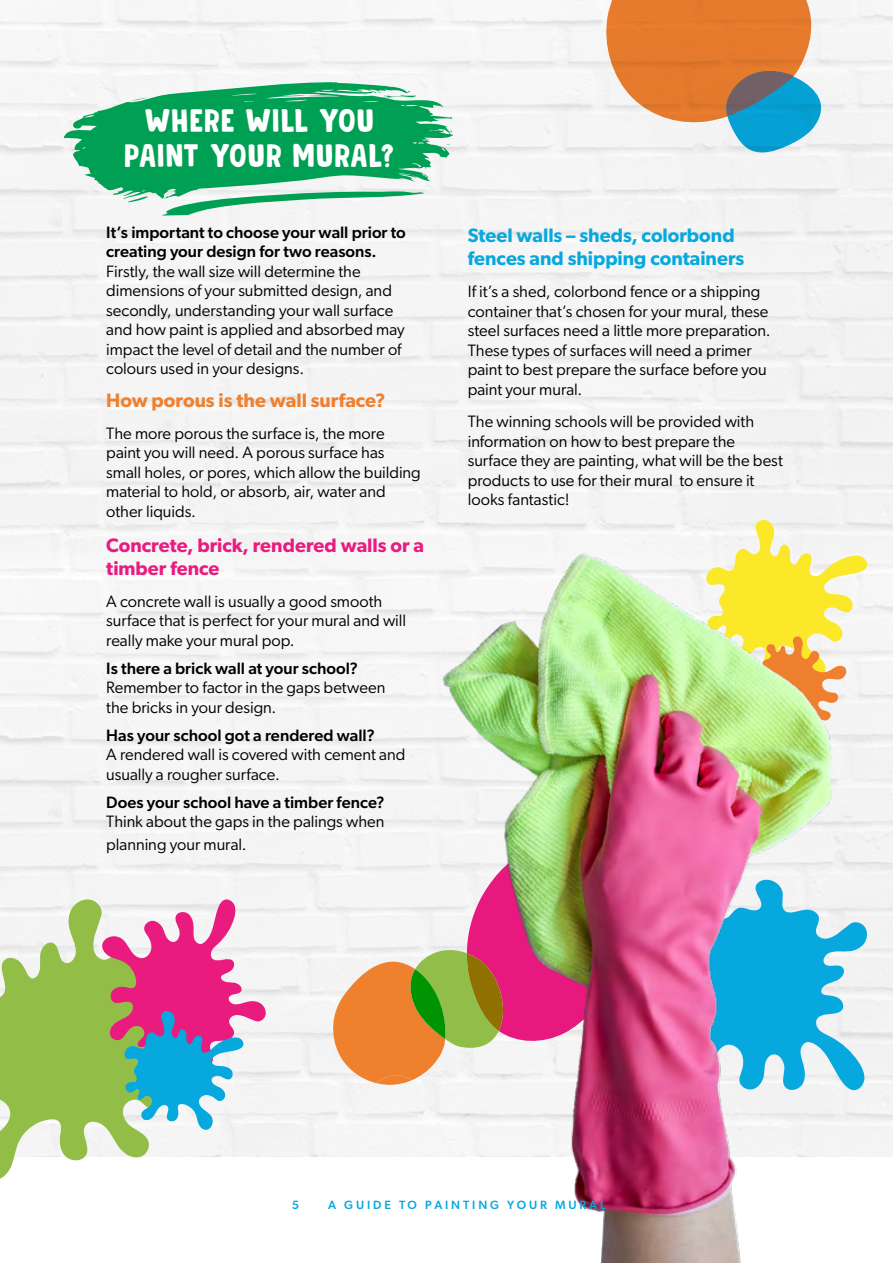
<style>
.page{position:relative;width:893px;height:1263px;background:#fff}
.page>*{position:absolute;margin:0;border:0;box-sizing:border-box;transform-origin:0 0}
.t1{font:33px/34.5px "Beanstalker DEMO";letter-spacing:.005em;color:#fff;text-align:center}
.t2{font:600 19.5px/22.5px "Gibson";color:#06a8de}
.t3{font:600 19.5px/22.5px "Gibson";color:#e91b7f}
.t4{font:600 19.5px "Gibson";color:#ef802e}
.t5{font:16.5px/19.5px "Gibson";color:#000}
.t6{font:500 16.5px/19.5px "Gibson";color:#000}
.t7{font:500 12px "Gibson";letter-spacing:.24em;color:#06a8de}
</style>
<div class="page">
<svg style="left:603px;top:0;width:250px;height:155px"></svg>
<svg style="left:64px;top:82px;width:389px;height:134px;fill:#00a054"></svg>
<svg style="left:0;top:898px;width:192px;height:281px;fill:#92be48"></svg>
<svg style="left:330px;top:838px;width:30px;height:247px"></svg>
<svg style="left:705px;top:519px;width:163px;height:30px"></svg>
<img style="left:0;top:435px;width:40px;height:722px">
<img style="left:360px;top:549px;width:524px;height:714px">
<svg style="left:101px;top:898px;width:166px;height:232px"></svg>
<h1 class="t1" style="left:124px;top:104px;width:272px">WHERE WILL YOU<br>PAINT YOUR MURAL?</h1>
<p class="t6" style="left:106px;top:222px;width:301px">It’s important to choose your wall prior to creating your design for two reasons.</p>
<p class="t5" style="left:106px;top:261px;width:300px">Firstly, the wall size will determine the dimensions of your submitted design, and secondly, understanding your wall surface and how paint is applied and absorbed may impact the level of detail and the number of colours used in your designs.</p>
<p class="t4" style="left:106px;top:388px;width:281px">How porous is the wall surface?</p>
<p class="t5" style="left:106px;top:423px;width:316px">The more porous the surface is, the more paint you will need. A porous surface has small holes, or pores, which allow the building material to hold, or absorb, air, water and other liquids.</p>
<p class="t3" style="left:106px;top:534px;width:319px">Concrete, brick, rendered walls or a timber fence</p>
<p class="t5" style="left:106px;top:591px;width:301px">A concrete wall is usually a good smooth surface that is perfect for your mural and will really make your mural pop.</p>
<p class="t6" style="left:106px;top:658px;width:253px">Is there a brick wall at your school?</p>
<p class="t5" style="left:106px;top:678px;width:281px">Remember to factor in the gaps between the bricks in your design.</p>
<p class="t6" style="left:106px;top:725px;width:270px">Has your school got a rendered wall?</p>
<p class="t5" style="left:106px;top:745px;width:301px">A rendered wall is covered with cement and usually a rougher surface.</p>
<p class="t6" style="left:106px;top:792px;width:280px">Does your school have a timber fence?</p>
<p class="t5" style="left:106px;top:810px;width:280px;line-height:22.5px">Think about the gaps in the palings when planning your mural.</p>
<p class="t2" style="left:468px;top:224px;width:278px">Steel walls – sheds, colorbond fences and shipping containers</p>
<p class="t5" style="left:468px;top:282px;width:304px">If it’s a shed, colorbond fence or a shipping container that’s chosen for your mural, these steel surfaces need a little more preparation.<br>These types of surfaces will need a primer paint to best prepare the surface before you paint your mural.</p>
<p class="t5" style="left:468px;top:411px;width:317px">The winning schools will be provided with information on how to best prepare the surface they are painting, what will be the best products to use for their mural to ensure it looks fantastic!</p>
<p class="t7" style="left:292px;top:1197px;width:9px">5</p>
<p class="t7" style="left:328px;top:1197px;width:279px">A GUIDE TO PAINTING YOUR MURAL</p>
</div>
